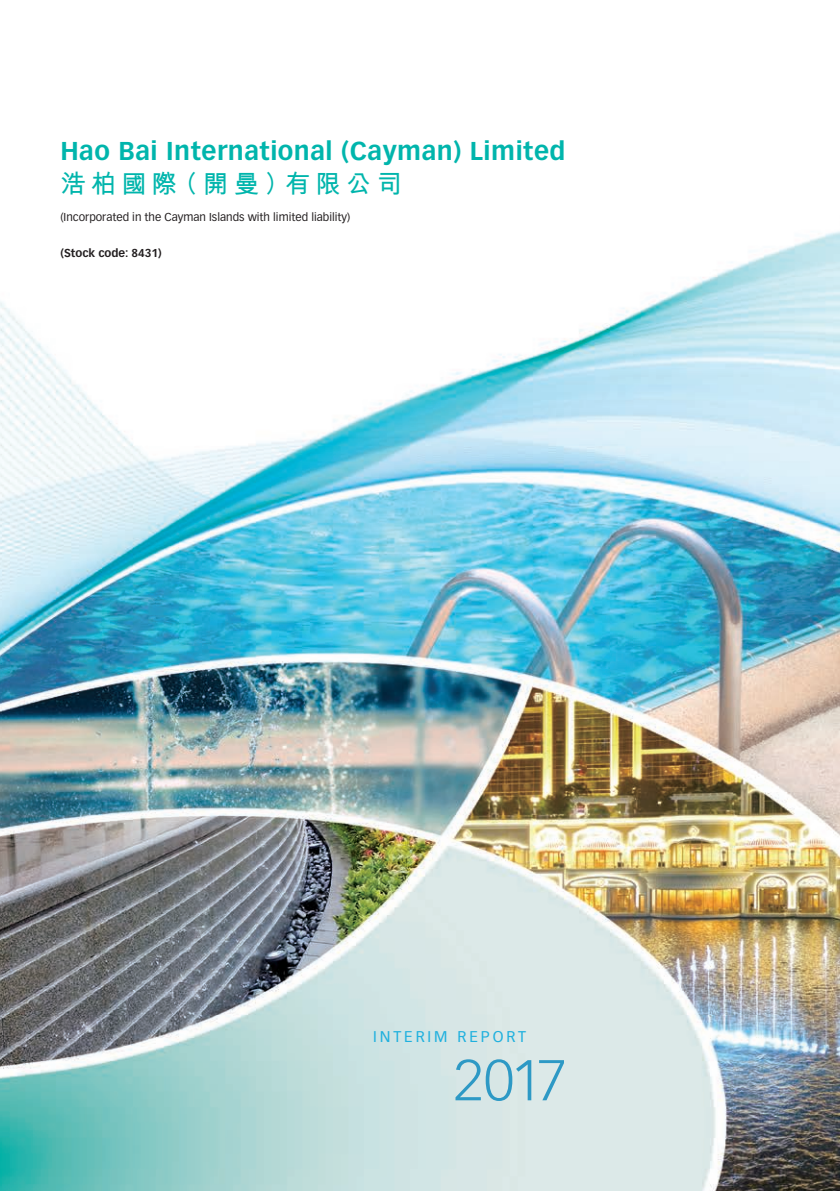
<style>
.page{position:relative;width:840px;height:1191px;background:#fff}
.page>*{position:absolute;margin:0;border:0;box-sizing:border-box;transform-origin:0 0}
.t1{font:300 56.4px "Vectora LT Std";color:#2d99c5}
.t2{font:700 25.4px "Vectora LT Std";letter-spacing:.02em;color:#00b5ac}
.t3{font:700 25.4px "M Hei HK";letter-spacing:.2em;color:#00b5ac}
.t4{font:15.2px "Vectora LT Std";letter-spacing:.19em;color:#1fb0de}
.t5{font:11.2px "Vectora LT Std";color:#231f20}
.t6{font:700 11.2px "Vectora LT Std";color:#231f20}
</style>
<div class="page">
<img style="left:1px;top:231px;width:838px;height:960px">
<hr style="left:0;top:0;width:1px;height:1191px;background:#00b5ac">
<h2 class="t2" style="left:60px;top:136px;width:506px">Hao Bai International (Cayman) Limited</h2>
<h2 class="t3" style="left:60px;top:165px;width:342px">浩柏國際（開曼）有限公司</h2>
<p class="t5" style="left:60px;top:211px;width:291px">(Incorporated in the Cayman Islands with limited liability)</p>
<p class="t6" style="left:60px;top:246px;width:103px">(Stock code: 8431)</p>
<h3 class="t4" style="left:373px;top:1028px;width:154px">INTERIM REPORT</h3>
<h1 class="t1" style="left:453px;top:1047px;width:114px">2017</h1>
</div>
